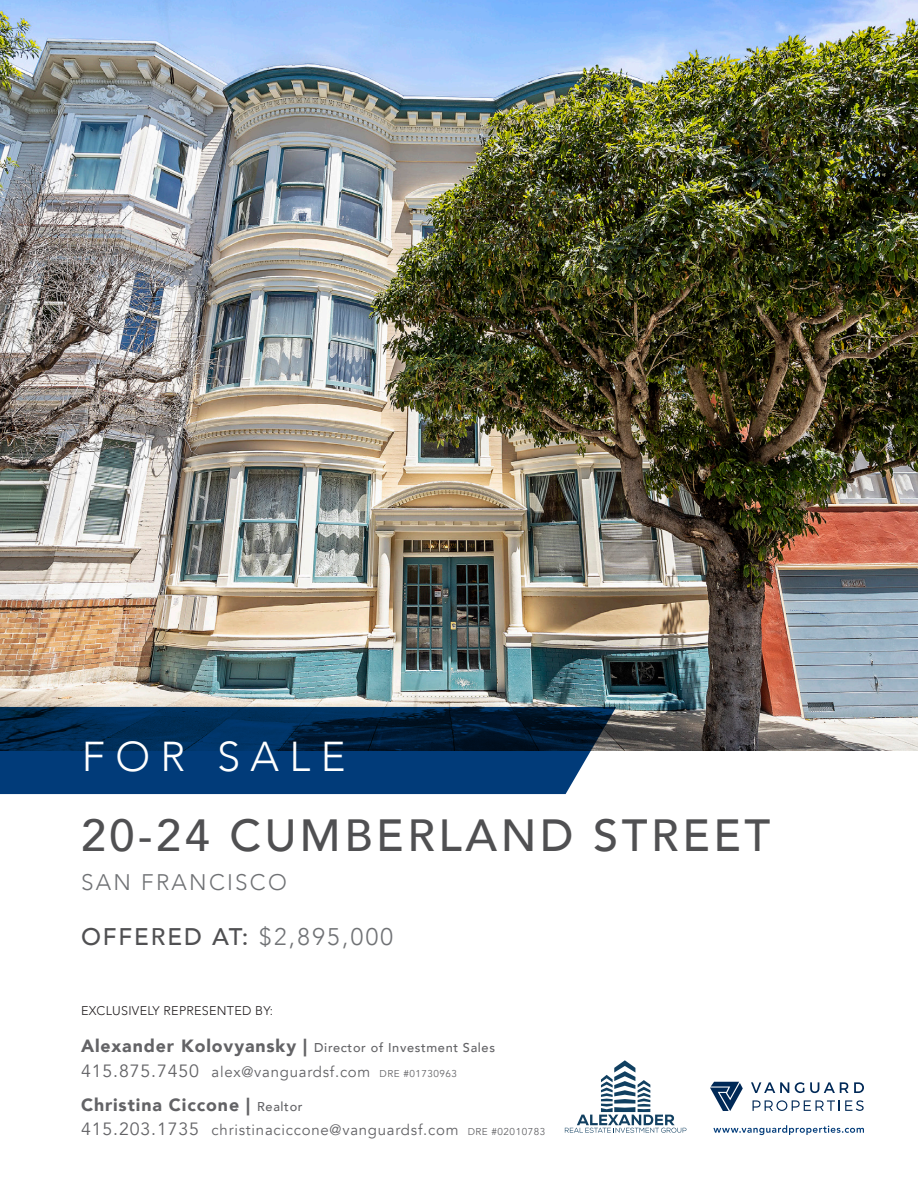
<style>
.page{position:relative;width:918px;height:1188px;background:#fff}
.page>*{position:absolute;margin:0;border:0;box-sizing:border-box;transform-origin:0 0}
.t1{font:500 45px "Avenir";letter-spacing:.08em;color:#505052}
.t2{font:300 41.7px "Avenir";letter-spacing:.25em;color:#fff}
.t3{font:500 24px "Avenir";letter-spacing:.08em;color:#505052}
.t4{font:300 22.5px "Avenir";letter-spacing:.1em;color:#707275}
.Contact_Info{font:900 17.7px "Avenir";letter-spacing:.05em;color:#636366}
.Contact_Info-2{font:15px "Avenir";letter-spacing:.05em;color:#636366}
.Contact_Info-3{font:500 12.75px "Avenir";letter-spacing:.05em;color:#636366}
.t5{font:300 12.6px "Avenir";letter-spacing:.02em;color:#231f20}
.s1{font-weight:300;color:#707275}
.s2{font-weight:900;font-size:17.7px}
.s3{font-size:17.7px}
.s4{font-size:9.9px}
.s5{font-weight:500;font-size:12.75px}
</style>
<div class="page">
<img style="left:0;top:0;width:918px;height:750px">
<svg style="left:713px;top:1125px;width:151px;height:10px"></svg>
<svg style="left:565px;top:1060px;width:122px;height:73px"></svg>
<svg style="left:0;top:707px;width:616px;height:87px;background:#093663"></svg>
<svg style="left:751px;top:1082px;width:38px;height:11px"></svg>
<svg style="left:795px;top:1082px;width:9px;height:11px"></svg>
<svg style="left:810px;top:1082px;width:54px;height:11px"></svg>
<svg style="left:753px;top:1100px;width:111px;height:11px"></svg>
<svg style="left:710px;top:1082px;width:33px;height:29px"></svg>
<p class="t2" style="left:82px;top:732px;width:265px">FOR SALE</p>
<p class="t1" style="left:81px;top:797px;width:691px">20-24 CUMBERLAND STREET</p>
<p class="t4" style="left:81px;top:869px;width:207px">SAN FRANCISCO</p>
<p class="t3" style="left:81px;top:916px;width:314px">OFFERED AT: <span class="s1">$2,895,000</span></p>
<p class="t5" style="left:81px;top:1003px;width:194px">EXCLUSIVELY REPRESENTED BY:</p>
<p class="Contact_Info-3" style="left:81px;top:1037px;width:416px"><span class="s2">Alexander Kolovyansky |</span> Director of Investment Sales</p>
<p class="Contact_Info-2" style="left:81px;top:1063px;width:378px"><span class="s3">415.875.7450</span> alex@vanguardsf.com <span class="s4">DRE #01730963</span></p>
<p class="Contact_Info" style="left:81px;top:1090px;width:223px">Christina Ciccone | <span class="s5">Realtor</span></p>
<p class="Contact_Info-2" style="left:81px;top:1121px;width:466px"><span class="s3">415.203.1735</span> christinaciccone@vanguardsf.com <span class="s4">DRE #02010783</span></p>
</div>
